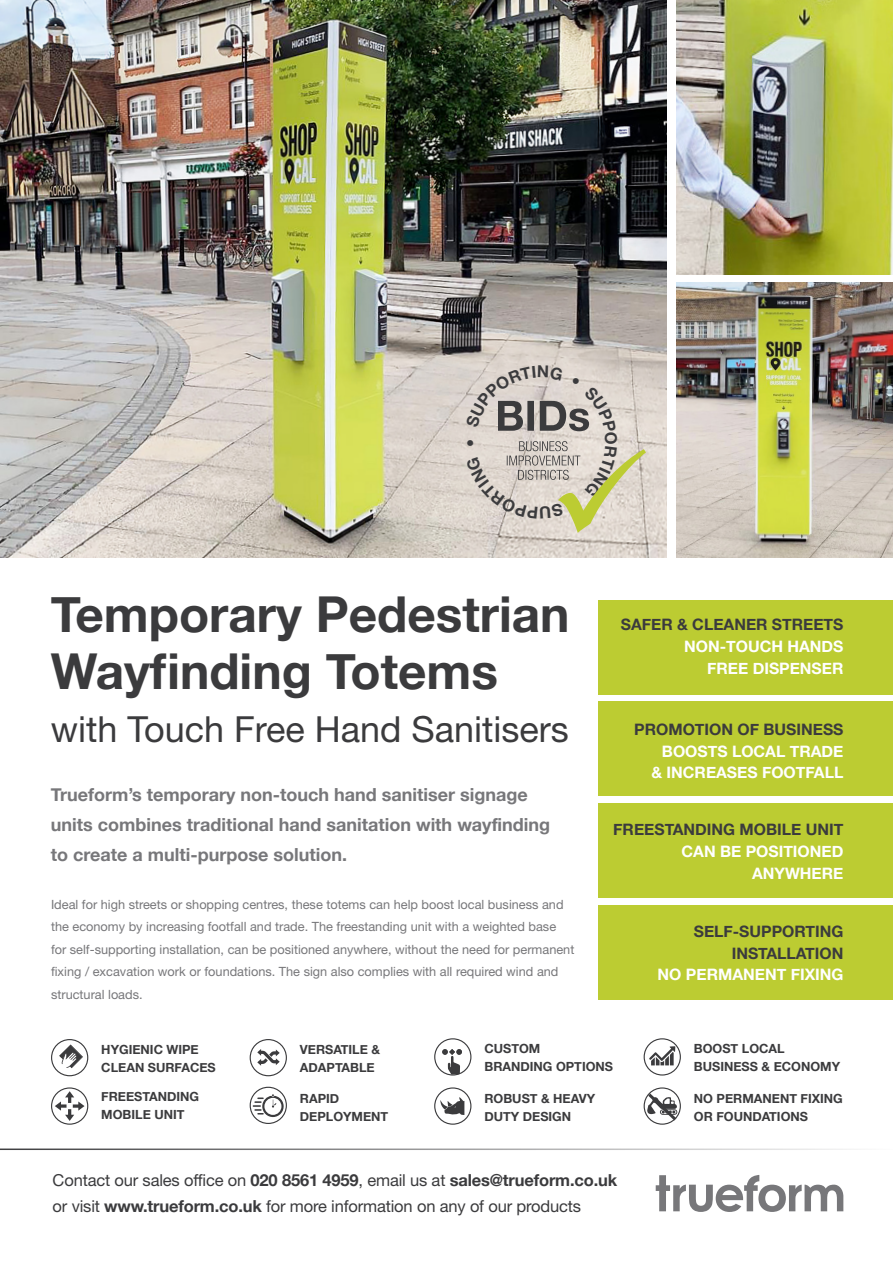
<style>
.page{position:relative;width:893px;height:1263px;background:#fff}
.page>*{position:absolute;margin:0;border:0;box-sizing:border-box;transform-origin:0 0}
.t1{font:700 49.5px/57px "Helvetica Neue";color:#3b3b3d}
.t2{font:36px "Helvetica Neue";color:#3b3b3d}
.t3{font:700 18px/30px "Helvetica Neue";color:#77777a}
.t4{font:16.5px/25.8px "Helvetica Neue";letter-spacing:-.01em;color:#3b3b3d}
.t5{font:700 15.75px/21.8px "Helvetica Neue";color:#fff;text-align:right}
.t6{font:700 15.75px/21.8px "Helvetica Neue";color:#3b3b3d;text-align:right}
.t7{font:12.75px/22.5px "Helvetica Neue";color:#77777a}
.t8{font:700 12.6px/17.9px "Helvetica Neue";color:#3b3b3d}
.s1{color:#3b3b3d}
.s2{color:#fff}
.s3{font-weight:700}
</style>
<div class="page">
<img style="left:0;top:0;width:666px;height:557px">
<svg style="left:656px;top:1175px;width:187px;height:37px"></svg>
<hr style="left:0;top:1148px;width:893px;height:2px;background:#3b3b3d">
<div style="left:51px;top:1087px;width:37px;height:38px;border:1px solid #3b3b3d;border-radius:50%"></div>
<div style="left:434px;top:1087px;width:37px;height:38px;border:1px solid #3b3b3d;border-radius:50%"></div>
<svg style="left:440px;top:1097px;width:24px;height:18px"></svg>
<div style="left:51px;top:1039px;width:37px;height:37px;border:1px solid #3b3b3d;border-radius:50%"></div>
<svg style="left:59px;top:1044px;width:24px;height:24px"></svg>
<div style="left:434px;top:1038px;width:37px;height:37px;border:1px solid #3b3b3d;border-radius:50%"></div>
<svg style="left:442px;top:1049px;width:20px;height:25px"></svg>
<div style="left:250px;top:1039px;width:37px;height:37px;border:1px solid #3b3b3d;border-radius:50%"></div>
<svg style="left:257px;top:1049px;width:23px;height:17px"></svg>
<div style="left:250px;top:1087px;width:37px;height:37px;border:1px solid #3b3b3d;border-radius:50%"></div>
<svg style="left:55px;top:1091px;width:30px;height:30px"></svg>
<svg style="left:253px;top:1092px;width:31px;height:25px"></svg>
<img style="left:676px;top:0;width:217px;height:274px">
<img style="left:676px;top:283px;width:217px;height:274px">
<div style="left:644px;top:1087px;width:37px;height:38px;border:1px solid #3b3b3d;border-radius:50%"></div>
<div style="left:644px;top:1038px;width:37px;height:37px;border:1px solid #3b3b3d;border-radius:50%"></div>
<div style="left:598px;top:600px;width:295px;height:94px;background:#bccc32"></div>
<div style="left:598px;top:701px;width:295px;height:95px;background:#bccc32"></div>
<div style="left:598px;top:803px;width:295px;height:95px;background:#bccc32"></div>
<div style="left:598px;top:905px;width:295px;height:94px;background:#bccc32"></div>
<svg style="left:649px;top:1046px;width:26px;height:19px"></svg>
<svg style="left:645px;top:1090px;width:35px;height:33px"></svg>
<svg style="left:466px;top:365px;width:180px;height:168px;background:#d2cbbe"></svg>
<p class="t1" style="left:51px;top:587px;width:520px">Temporary Pedestrian<br>Wayfinding Totems</p>
<p class="t2" style="left:51px;top:707px;width:520px">with Touch Free Hand Sanitisers</p>
<p class="t3" style="left:51px;top:780px;width:501px">Trueform’s temporary non-touch hand sanitiser signage units combines traditional hand sanitation with wayfinding to create a multi-purpose solution.</p>
<p class="t7" style="left:51px;top:893px;width:525px">Ideal for high streets or shopping centres, these totems can help boost local business and the economy by increasing footfall and trade. The freestanding unit with a weighted base for self-supporting installation, can be positioned anywhere, without the need for permanent fixing / excavation work or foundations. The sign also complies with all required wind and structural loads.</p>
<p class="t5" style="left:621px;top:614px;width:224px"><span class="s1">SAFER &amp; CLEANER STREETS<br></span>NON-TOUCH HANDS<br>FREE DISPENSER</p>
<p class="t5" style="left:634px;top:719px;width:211px"><span class="s1">PROMOTION OF BUSINESS<br></span>BOOSTS LOCAL TRADE<br>&amp; INCREASES FOOTFALL</p>
<p class="t5" style="left:613px;top:819px;width:232px"><span class="s1">FREESTANDING MOBILE UNIT<br></span>CAN BE POSITIONED<br>ANYWHERE</p>
<p class="t6" style="left:658px;top:921px;width:187px">SELF-SUPPORTING<br>INSTALLATION<br><span class="s2">NO PERMANENT FIXING</span></p>
<p class="t8" style="left:101px;top:1041px;width:116px">HYGIENIC WIPE<br>CLEAN SURFACES</p>
<p class="t8" style="left:484px;top:1040px;width:130px">CUSTOM<br>BRANDING OPTIONS</p>
<p class="t8" style="left:300px;top:1041px;width:82px">VERSATILE &amp;<br>ADAPTABLE</p>
<p class="t8" style="left:300px;top:1090px;width:90px">RAPID<br>DEPLOYMENT</p>
<p class="t8" style="left:101px;top:1088px;width:99px">FREESTANDING<br>MOBILE UNIT</p>
<p class="t8" style="left:484px;top:1090px;width:112px">ROBUST &amp; HEAVY<br>DUTY DESIGN</p>
<p class="t8" style="left:694px;top:1040px;width:148px">BOOST LOCAL<br>BUSINESS &amp; ECONOMY</p>
<p class="t8" style="left:694px;top:1090px;width:150px">NO PERMANENT FIXING<br>OR FOUNDATIONS</p>
<p class="t4" style="left:53px;top:1167px;width:566px">Contact our sales office on <span class="s3">020 8561 4959</span>, email us at <span class="s3">sales@trueform.co.uk </span>or visit <span class="s3">www.trueform.co.uk</span> for more information on any of our products</p>
</div>
